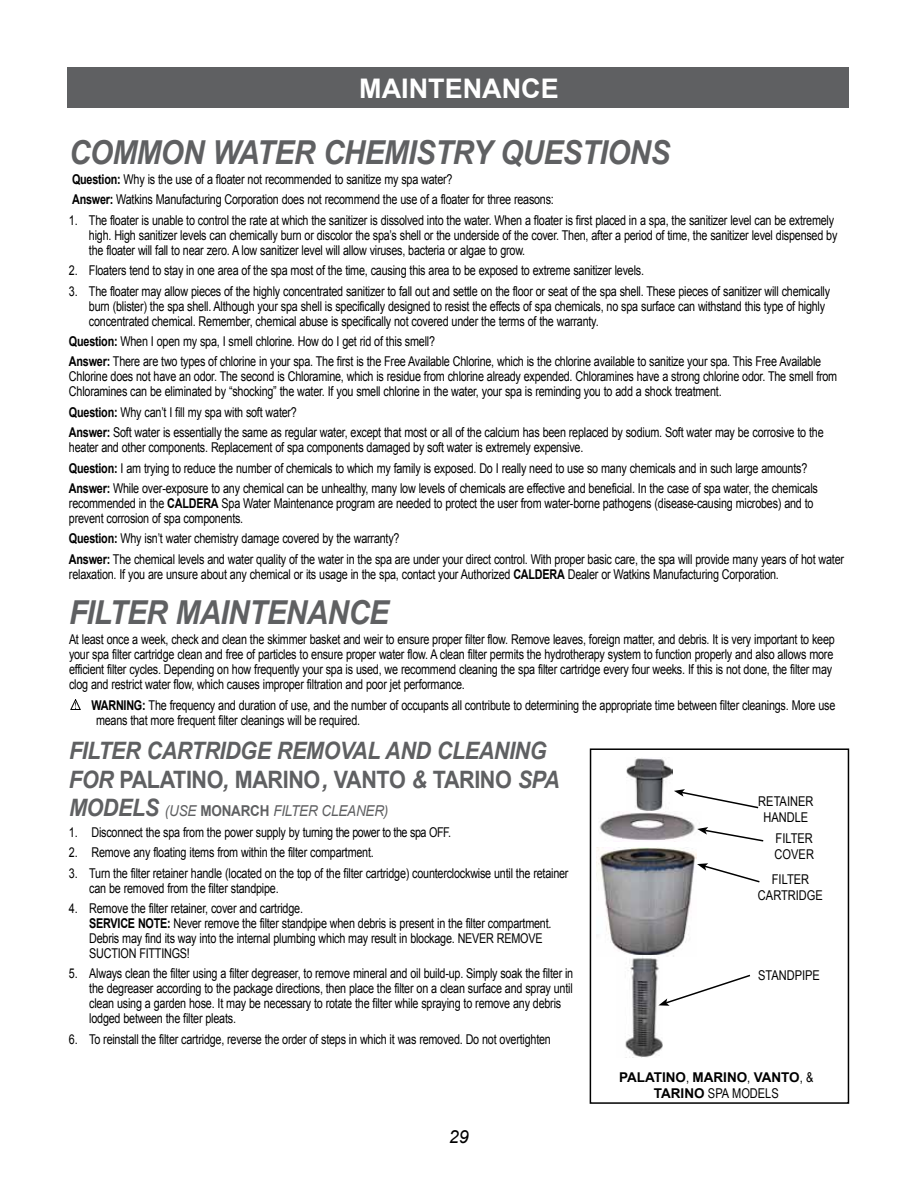
<style>
.page{position:relative;width:918px;height:1188px;background:#fff}
.page>*{position:absolute;margin:0;border:0;box-sizing:border-box;transform-origin:0 0}
.t1{font:italic 700 33px "Arial";letter-spacing:-.02em;color:#5f6062;scale:.9 1}
.t2{font:700 27px "Arial";color:#fff}
.t3{font:italic 700 24px/28.8px "Arial";letter-spacing:-.02em;color:#5f6062;scale:.9 1}
.t4{font:700 24px "Arial";letter-spacing:-.02em;color:#5f6062;scale:.9 1}
.t5{font:italic 18px "Arial";color:#000}
.t6{font:italic 15px "Arial";letter-spacing:-.015em;color:#5f6062;scale:.9 1}
.t7{font:13.5px/15px "Arial";letter-spacing:-.02em;color:#000;scale:.8 1}
.t8{font:13.5px/16.2px "Arial Narrow";color:#000;text-align:center}
.t9{font:700 13.5px "Arial";color:#000}
.t10{font:700 13.5px "Arial";color:#000;scale:.8 1}
.s1{font-weight:700}
.s2{font-style:italic}
.s3{font-weight:700;font-size:24px}
.s4{font-weight:700;font-style:normal}
.s5{font-family:"Arial Narrow";font-weight:400}
.s6{font-family:"Arial";font-weight:700}
</style>
<div class="page">
<div style="left:590px;top:748px;width:259px;height:356px;border:1px solid #000"></div>
<svg style="left:70px;top:700px;width:11px;height:10px"></svg>
<div style="left:68px;top:68px;width:781px;height:40px;background:#5f6062"></div>
<svg style="left:697px;top:863px;width:63px;height:20px"></svg>
<svg style="left:674px;top:789px;width:85px;height:20px"></svg>
<img style="left:597px;top:848px;width:100px;height:109px">
<img style="left:616px;top:955px;width:47px;height:102px">
<img style="left:626px;top:757px;width:46px;height:53px">
<svg style="left:658px;top:974px;width:92px;height:32px"></svg>
<img style="left:599px;top:812px;width:101px;height:30px">
<svg style="left:697px;top:827px;width:67px;height:15px"></svg>
<h2 class="t2" style="left:359px;top:70px;width:198px">MAINTENANCE</h2>
<h1 class="t1" style="left:69px;top:130px;width:50px">COMMON</h1>
<h1 class="t1" style="left:213px;top:130px;width:24px">WATER</h1>
<h1 class="t1" style="left:323px;top:130px;width:68px">CHEMISTRY</h1>
<h1 class="t1" style="left:500px;top:130px;width:47px">QUESTIONS</h1>
<p class="t7" style="left:72px;top:169px;width:604px;line-height:20.4px"><span class="s1">Question:</span> Why is the use of a floater not recommended to sanitize my spa water?<br><span class="s1">Answer:</span> Watkins Manufacturing Corporation does not recommend the use of a floater for three reasons:</p>
<p class="t7" style="left:89px;top:213px;width:937px;text-indent:-20px">1. The floater is unable to control the rate at which the sanitizer is dissolved into the water. When a floater is first placed in a spa, the sanitizer level can be extremely high. High sanitizer levels can chemically burn or discolor the spa’s shell or the underside of the cover. Then, after a period of time, the sanitizer level dispensed by the floater will fall to near zero. A low sanitizer level will allow viruses, bacteria or algae to grow.</p>
<p class="t7" style="left:69px;top:263px;width:720px">2. Floaters tend to stay in one area of the spa most of the time, causing this area to be exposed to extreme sanitizer levels.</p>
<p class="t7" style="left:89px;top:283px;width:928px;text-indent:-20px">3. The floater may allow pieces of the highly concentrated sanitizer to fall out and settle on the floor or seat of the spa shell. These pieces of sanitizer will chemically burn (blister) the spa shell. Although your spa shell is specifically designed to resist the effects of spa chemicals, no spa surface can withstand this type of highly concentrated chemical. Remember, chemical abuse is specifically not covered under the terms of the warranty.</p>
<p class="t7" style="left:69px;top:331px;width:942px;line-height:20.4px"><span class="s1">Question:</span> When I open my spa, I smell chlorine. How do I get rid of this smell?<br><span class="s1">Answer:</span> There are two types of chlorine in your spa. The first is the Free Available Chlorine, which is the chlorine available to sanitize your spa. This Free Available</p>
<p class="t7" style="left:69px;top:369px;width:962px">Chlorine does not have an odor. The second is Chloramine, which is residue from chlorine already expended. Chloramines have a strong chlorine odor. The smell from<br>Chloramines can be eliminated by “shocking” the water. If you smell chlorine in the water, your spa is reminding you to add a shock treatment.</p>
<p class="t7" style="left:69px;top:402px;width:945px;line-height:20.4px"><span class="s1">Question:</span> Why can’t I fill my spa with soft water?<br><span class="s1">Answer:</span> Soft water is essentially the same as regular water, except that most or all of the calcium has been replaced by sodium. Soft water may be corrosive to the</p>
<p class="t7" style="left:69px;top:437px;width:938px;line-height:20.4px">heater and other components. Replacement of spa components damaged by soft water is extremely expensive.<br><span class="s1">Question:</span> I am trying to reduce the number of chemicals to which my family is exposed. Do I really need to use so many chemicals and in such large amounts?<br><span class="s1">Answer:</span> While over-exposure to any chemical can be unhealthy, many low levels of chemicals are effective and beneficial. In the case of spa water, the chemicals</p>
<p class="t7" style="left:69px;top:496px;width:932px">recommended in the <span class="s1">Caldera</span> Spa Water Maintenance program are needed to protect the user from water-borne pathogens (disease-causing microbes) and to prevent corrosion of spa components.</p>
<p class="t7" style="left:69px;top:528px;width:970px;line-height:20.4px"><span class="s1">Question:</span> Why isn’t water chemistry damage covered by the warranty?<br><span class="s1">Answer:</span> The chemical levels and water quality of the water in the spa are under your direct control. With proper basic care, the spa will provide many years of hot water</p>
<p class="t7" style="left:69px;top:567px;width:889px">relaxation. If you are unsure about any chemical or its usage in the spa, contact your Authorized <span class="s1">Caldera</span> Dealer or Watkins Manufacturing Corporation.</p>
<h1 class="t1" style="left:69px;top:590px;width:357px">FILTER MAINTENANCE</h1>
<p class="t7" style="left:69px;top:632px;width:959px">At least once a week, check and clean the skimmer basket and weir to ensure proper filter flow. Remove leaves, foreign matter, and debris. It is very important to keep your spa filter cartridge clean and free of particles to ensure proper water flow. A clean filter permits the hydrotherapy system to function properly and also allows more efficient filter cycles. Depending on how frequently your spa is used, we recommend cleaning the spa filter cartridge every four weeks. If this is not done, the filter may clog and restrict water flow, which causes improper filtration and poor jet performance.</p>
<p class="t10" style="left:91px;top:696px;width:40px">Warning</p>
<p class="t7" style="left:96px;top:697px;width:926px;text-indent:46px"><span class="s1">:</span> The frequency and duration of use, and the number of occupants all contribute to determining the appropriate time between filter cleanings. More use means that more frequent filter cleanings will be required.</p>
<h3 class="t3" style="left:69px;top:737px;width:530px">FILTER CARTRIDGE REMOVAL AND CLEANING<br>FOR</h3>
<h3 class="t4" style="left:119px;top:763px;width:75px">Palatino</h3>
<h3 class="t4" style="left:223px;top:763px;width:171px"><span class="s2">,</span> Marino <span class="s2">,</span> Vanto</h3>
<h3 class="t4" style="left:412px;top:763px;width:84px"><span class="s2">&amp;</span> Tarino</h3>
<h3 class="t3" style="left:518px;top:765px;width:31px">SPA</h3>
<p class="t6" style="left:69px;top:801px;width:356px"><span class="s3">MODELS</span> (USE <span class="s4">Mon arch</span> FILTER CLEA NER)</p>
<p class="t7" style="left:69px;top:825px;width:479px">1. Disconnect the spa from the power supply by turning the power to the spa OFF.</p>
<p class="t7" style="left:69px;top:845px;width:383px">2. Remove any floating items from within the filter compartment.</p>
<p class="t7" style="left:89px;top:865px;width:601px;text-indent:-20px">3. Turn the filter retainer handle (located on the top of the filter cartridge) counterclockwise until the retainer can be removed from the filter standpipe.</p>
<p class="t7" style="left:89px;top:901px;width:579px;text-indent:-20px">4. Remove the filter retainer, cover and cartridge.<br><span class="s1">SERVICE NOTE:</span> Never remove the filter standpipe when debris is present in the filter compartment.<br>Debris may find its way into the internal plumbing which may result in blockage. NEVER REMOVE SUCTION FITTINGS!</p>
<p class="t7" style="left:89px;top:966px;width:607px;text-indent:-20px">5. Always clean the filter using a filter degreaser, to remove mineral and oil build-up. Simply soak the filter in the degreaser according to the package directions, then place the filter on a clean surface and spray until clean using a garden hose. It may be necessary to rotate the filter while spraying to remove any debris lodged between the filter pleats.</p>
<p class="t7" style="left:69px;top:1032px;width:604px">6. To reinstall the filter cartridge, reverse the order of steps in which it was removed. Do not overtighten</p>
<p class="t8" style="left:758px;top:792px;width:57px">RETAINER<br>HANDLE</p>
<p class="t8" style="left:775px;top:830px;width:41px;text-align:left">FILTER<br>COVER</p>
<p class="t8" style="left:758px;top:871px;width:66px">FILTER<br>CARTRIDGE</p>
<p class="t8" style="left:758px;top:967px;width:63px">STANDPIPE</p>
<h3 class="t5" style="left:449px;top:1125px;width:22px">29</h3>
<p class="t9" style="left:619px;top:1068px;width:19px">PALA</p>
<p class="t9" style="left:654px;top:1068px;width:161px">TINO<span class="s5">,</span> MARINO<span class="s5">,</span> VANTO<span class="s5">, &amp;</span></p>
<p class="t8" style="left:654px;top:1085px;width:127px"><span class="s6">TARINO</span> SPA MODELS</p>
</div>
